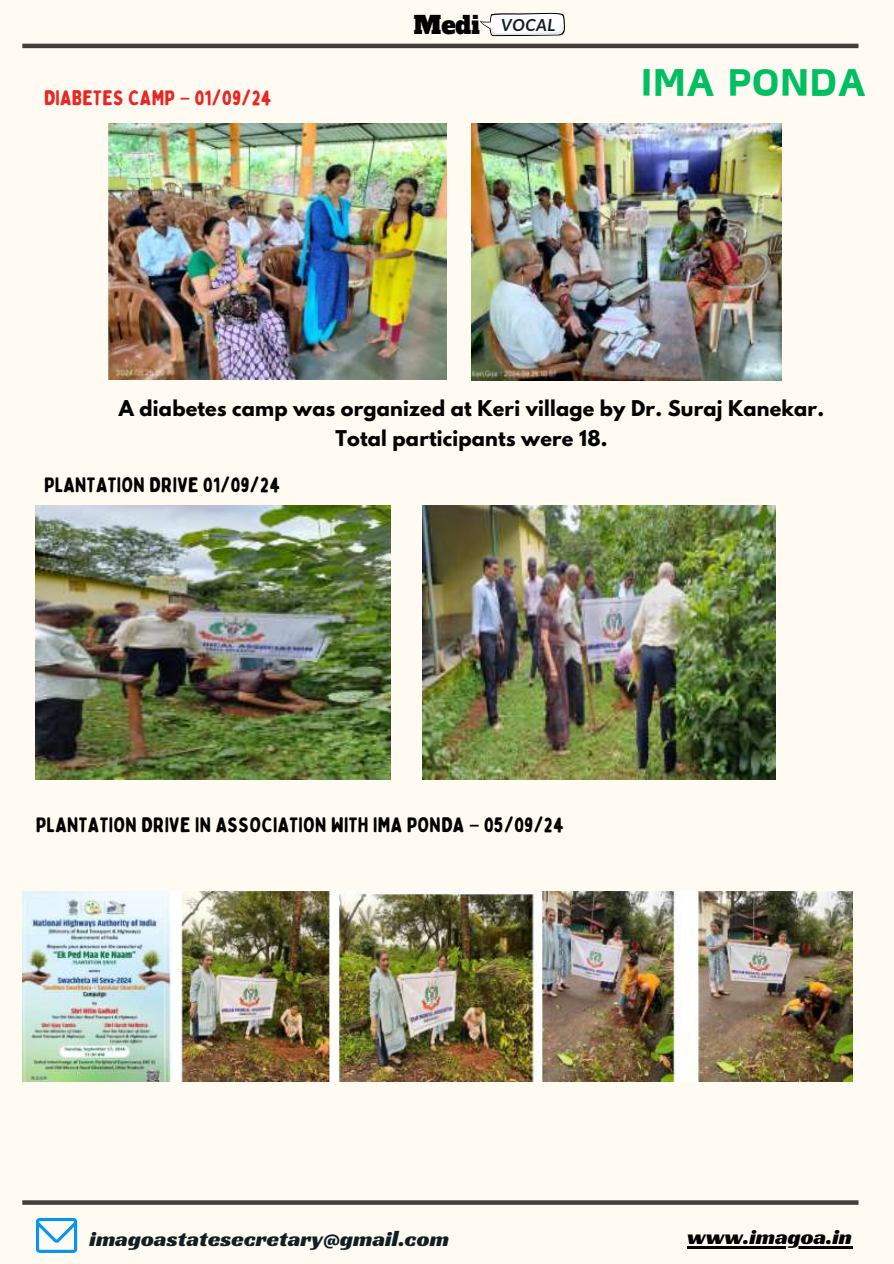
<style>
.page{position:relative;width:894px;height:1264px;background:#fff}
.page>*{position:absolute;margin:0;border:0;box-sizing:border-box;transform-origin:0 0}
.t1{font:700 35.7px "Canva Acid";color:#00bf63}
.t2{font:22.5px "Racing Sans One";letter-spacing:.005em;color:#101f24}
.t3{font:22.5px "Racing Sans One";color:#000}
.t4{font:21px "Bobby Jones Soft";letter-spacing:.01em;color:#000}
.t5{font:21px "Bobby Jones Soft";letter-spacing:.01em;color:#eb2523}
.t6{font:700 19.2px/29.2px "League Spartan";letter-spacing:.01em;color:#000;text-align:center}
.t7{font:italic 700 16.65px "Lato";letter-spacing:.045em;color:#101f24}
.s1{font-family:"Noto Sans Gurmukhi"}
.s2{font-family:"Alfa Slab One";font-weight:400;font-style:normal;font-size:24px;color:#000}
</style>
<div class="page">
<div style="left:0;top:0;width:893px;height:1263px;background:#fffbf2"></div>
<svg style="left:22px;top:1200px;width:836px;height:4px;background:#4f4b47"></svg>
<svg style="left:36px;top:1217px;width:41px;height:35px"></svg>
<hr style="left:22px;top:44px;width:836px;height:4px;background:#423e3a">
<svg style="left:480px;top:13px;width:85px;height:23px"></svg>
<img style="left:471px;top:123px;width:310px;height:257px">
<img style="left:109px;top:123px;width:337px;height:257px">
<img style="left:422px;top:505px;width:353px;height:275px">
<img style="left:36px;top:505px;width:354px;height:275px">
<img style="left:22px;top:891px;width:829px;height:190px">
<hr style="left:687px;top:1246px;width:164px;height:2px;background:#000">
<p class="t5" style="left:44px;top:85px;width:229px">DIABETES CAMP <span class="s1">–</span> 01/09/24</p>
<p class="t7" style="left:414px;top:15px;width:143px"><span class="s2">Medi</span> VOCAL</p>
<h1 class="t1" style="left:640px;top:63px;width:227px">IMA PONDA</h1>
<p class="t6" style="left:119px;top:396px;width:706px">A diabetes camp was organized at Keri village by Dr. Suraj Kanekar.<br>Total participants were 18.</p>
<p class="t4" style="left:44px;top:471px;width:238px">PLANTATION DRIVE 01/09/24</p>
<p class="t4" style="left:36px;top:811px;width:529px">PLANTATION DRIVE IN ASSOCIATION WITH IMA PONDA <span class="s1">–</span> 05/09/24</p>
<p class="t2" style="left:89px;top:1223px;width:361px">imagoastatesecretary@gmail.com</p>
<p class="t3" style="left:687px;top:1222px;width:166px">www.imagoa.in</p>
</div>
